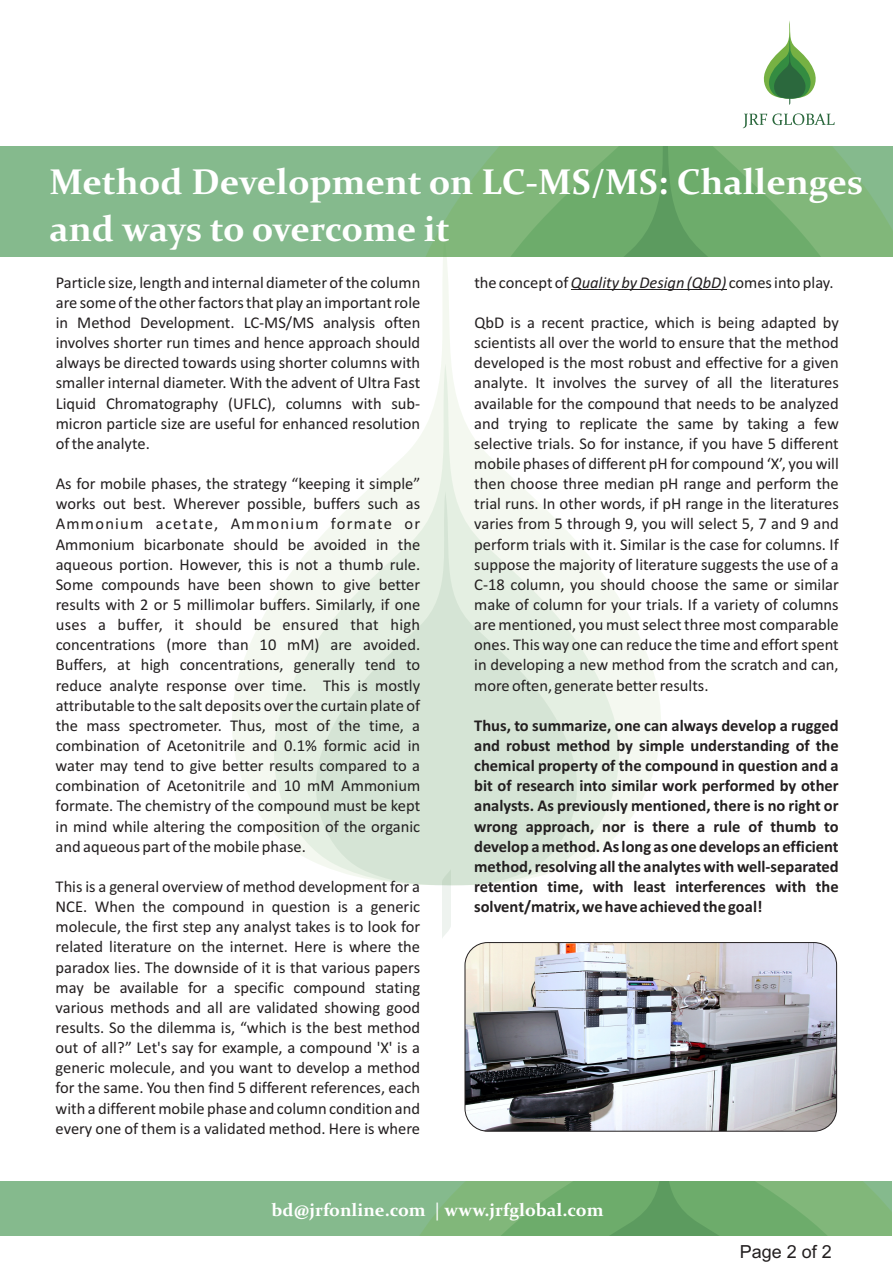
<style>
.page{position:relative;width:893px;height:1263px;background:#fff}
.page>*{position:absolute;margin:0;border:0;box-sizing:border-box;transform-origin:0 0}
.t1{font:700 36px/41.7px "Constantia";color:#fff}
.t2{font:700 18px "Constantia";color:#fff}
.t3{font:18px "Arial";color:#231f20}
.t4{font:16.5px/20.1px "Calibri";color:#231f20;text-align:justify}
.t5{font:700 16.5px/20.1px "Calibri";color:#231f20}
.t6{font:16.5px "Calibri";letter-spacing:.02em;color:#231f20}
.t7{font:16.5px "Calibri";letter-spacing:.075em;color:#231f20}
.s1{font-style:italic}
</style>
<div class="page">
<svg style="left:763px;top:21px;width:53px;height:84px"></svg>
<svg style="left:743px;top:113px;width:91px;height:15px"></svg>
<svg style="left:232px;top:257px;width:429px;height:556px"></svg>
<svg style="left:442px;top:886px;width:9px;height:52px"></svg>
<svg style="left:258px;top:363px;width:376px;height:494px"></svg>
<svg style="left:304px;top:491px;width:285px;height:395px"></svg>
<hr style="left:571px;top:289px;width:155px;height:1px;background:#231f20">
<div style="left:0;top:1182px;width:891px;height:54px;background:#85ba8d"></div>
<svg style="left:420px;top:1182px;width:471px;height:54px;background:#74af71"></svg>
<div style="left:0;top:147px;width:893px;height:110px;background:#85ba8d"></div>
<svg style="left:429px;top:160px;width:464px;height:97px;fill:#81b77a"></svg>
<svg style="left:487px;top:147px;width:357px;height:110px;background:#74af70"></svg>
<img style="left:465px;top:942px;width:372px;height:189px;border-radius:23px">
<div style="left:465px;top:942px;width:372px;height:189px;border:1px solid #231f20;border-radius:23px"></div>
<h1 class="t1" style="left:50px;top:162px;width:815px;line-height:46.5px">Method Development on LC-MS/MS: Challenges and ways to overcome it</h1>
<h1 class="t1" style="left:60px;top:172px;width:795px">Method Development on LC-MS/MS: Challenges and ways to ove</h1>
<p class="t4" style="left:56px;top:273px;width:366px">Particle size, length and internal diameter of the column are some of the other factors that play an important role in Method Development. LC-MS/MS</p>
<p class="t4" style="left:474px;top:273px;width:361px">the concept of <span class="s1">Quality by Design (QbD)</span> comes into play.</p>
<p class="t4" style="left:323px;top:314px;width:99px">analysis often</p>
<p class="t4" style="left:474px;top:314px;width:366px">QbD is a recent practice, which is being adapted by</p>
<p class="t4" style="left:56px;top:334px;width:366px">involves shorter run times and hence approach should</p>
<p class="t4" style="left:474px;top:334px;width:366px">scientists all over the world to ensure that the method</p>
<p class="t4" style="left:56px;top:354px;width:366px">always be directed towards using shorter columns with</p>
<p class="t4" style="left:474px;top:354px;width:366px">developed is the most robust and effective for a given</p>
<p class="t4" style="left:56px;top:374px;width:366px">smaller internal diameter. With the advent of Ultra Fast</p>
<p class="t4" style="left:474px;top:374px;width:366px">analyte. It involves the survey of all the literatures</p>
<p class="t4" style="left:56px;top:394px;width:366px">Liquid Chromatography (UFLC), columns with sub-</p>
<p class="t4" style="left:474px;top:394px;width:366px">available for the compound that needs to be analyzed</p>
<p class="t4" style="left:56px;top:414px;width:366px">micron particle size are useful for enhanced resolution</p>
<p class="t4" style="left:474px;top:414px;width:366px">and trying to replicate the same by taking a few</p>
<p class="t4" style="left:56px;top:435px;width:96px">of the analyte.</p>
<p class="t4" style="left:474px;top:435px;width:366px">selective trials. So for instance, if you have 5 different mobile phases of different pH for compound ‘X’, you will</p>
<p class="t4" style="left:56px;top:475px;width:366px">As for mobile phases, the strategy “keeping it simple”</p>
<p class="t4" style="left:474px;top:475px;width:366px">then choose three median pH range and perform the</p>
<p class="t4" style="left:56px;top:495px;width:366px">works out best. Wherever possible, buffers such as</p>
<p class="t4" style="left:474px;top:495px;width:366px">trial runs. In other words, if pH range in the literatures</p>
<p class="t7" style="left:56px;top:517px;width:366px">Ammonium acetate, Ammonium formate or</p>
<p class="t4" style="left:474px;top:515px;width:366px">varies from 5 through 9, you will select 5, 7 and 9 and</p>
<p class="t4" style="left:56px;top:535px;width:366px">Ammonium bicarbonate should be avoided in the</p>
<p class="t4" style="left:474px;top:535px;width:366px">perform trials with it. Similar is the case for columns. If</p>
<p class="t4" style="left:56px;top:555px;width:366px">aqueous portion. However, this is not a thumb rule.</p>
<p class="t4" style="left:474px;top:555px;width:366px">suppose the majority of literature suggests the use of a</p>
<p class="t4" style="left:56px;top:576px;width:366px">Some compounds have been shown to give better</p>
<p class="t4" style="left:474px;top:576px;width:366px">C-18 column, you should choose the same or similar</p>
<p class="t4" style="left:56px;top:596px;width:366px">results with 2 or 5 millimolar buffers. Similarly, if one</p>
<p class="t4" style="left:474px;top:596px;width:366px">make of column for your trials. If a variety of columns</p>
<p class="t6" style="left:56px;top:618px;width:366px">uses a buffer, it should be ensured that high</p>
<p class="t4" style="left:474px;top:616px;width:366px">are mentioned, you must select three most comparable</p>
<p class="t4" style="left:56px;top:636px;width:366px">concentrations (more than 10 mM) are avoided.</p>
<p class="t4" style="left:474px;top:636px;width:366px">ones. This way one can reduce the time and effort spent</p>
<p class="t4" style="left:56px;top:656px;width:366px">Buffers, at high concentrations, generally tend to</p>
<p class="t4" style="left:474px;top:656px;width:366px">in developing a new method from the scratch and can,</p>
<p class="t4" style="left:56px;top:676px;width:366px">reduce analyte response over time. This is mostly</p>
<p class="t4" style="left:474px;top:676px;width:236px">more often, generate better results.</p>
<p class="t4" style="left:56px;top:696px;width:366px">attributable to the salt deposits over the curtain plate of the mass spectrometer. Thus, most of the time, a</p>
<p class="t5" style="left:474px;top:717px;width:366px">Thus, to summarize, one can always develop a rugged</p>
<p class="t4" style="left:56px;top:737px;width:366px">combination of Acetonitrile and 0.1% formic acid in</p>
<p class="t5" style="left:474px;top:737px;width:366px">and robust method by simple understanding of the</p>
<p class="t4" style="left:56px;top:757px;width:366px">water may tend to give better results compared to a</p>
<p class="t5" style="left:474px;top:757px;width:366px">chemical property of the compound in question and a</p>
<p class="t4" style="left:56px;top:777px;width:366px">combination of Acetonitrile and 10 mM Ammonium</p>
<p class="t5" style="left:474px;top:777px;width:366px">bit of research into similar work performed by other</p>
<p class="t4" style="left:56px;top:797px;width:366px">formate. The chemistry of the compound must be kept</p>
<p class="t5" style="left:474px;top:797px;width:366px">analysts. As previously mentioned, there is no right or</p>
<p class="t4" style="left:56px;top:817px;width:366px">in mind while altering the composition of the organic</p>
<p class="t5" style="left:474px;top:817px;width:366px">wrong approach, nor is there a rule of thumb to</p>
<p class="t4" style="left:56px;top:837px;width:252px">and aqueous part of the mobile phase.</p>
<p class="t5" style="left:474px;top:837px;width:366px">develop a method. As long as one develops an efficient method, resolving all the analytes with well-separated</p>
<p class="t4" style="left:56px;top:878px;width:366px">This is a general overview of method development for a</p>
<p class="t5" style="left:474px;top:878px;width:366px">retention time, with least interferences with the</p>
<p class="t4" style="left:56px;top:898px;width:366px">NCE. When the compound in question is a generic</p>
<p class="t5" style="left:474px;top:898px;width:290px">solvent/matrix, we have achieved the goal!</p>
<p class="t4" style="left:56px;top:918px;width:366px">molecule, the first step any analyst takes is to look for related literature on the internet. Here is where the paradox lies. The downside of it is that various papers may be available for a specific compound stating various methods and all are validated showing good results. So the dilemma is, “which is the best method out of all?” Let's say for example, a compound 'X' is a generic molecule, and you want to develop a method for the same. You then find 5 different references, each with a different mobile phase and column condition and every one of them is a validated method. Here is where</p>
<p class="t2" style="left:272px;top:1203px;width:333px">bd@jrfonline.com | www.jrfglobal.com</p>
<p class="t3" style="left:740px;top:1244px;width:94px">Page 2 of 2</p>
</div>
